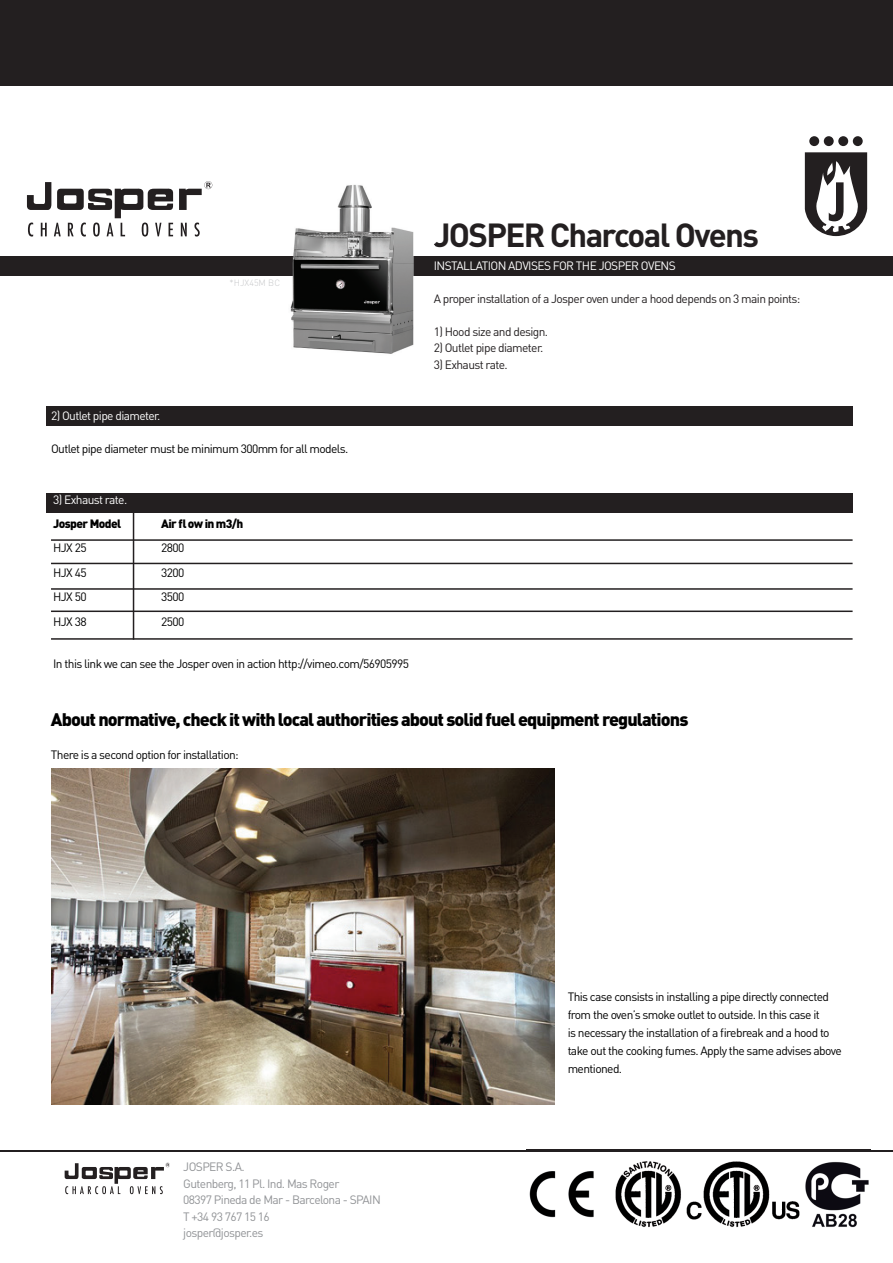
<style>
.page{position:relative;width:893px;height:1263px;background:#fff}
.page>*{position:absolute;margin:0;border:0;box-sizing:border-box;transform-origin:0 0}
.t1{font:700 33px "DIN Pro";letter-spacing:-.05em;color:#231f20}
.t2{font:900 18px "DIN Pro";letter-spacing:-.05em;color:#000}
.t3{font:12px/18px "DIN Pro";letter-spacing:-.05em;color:#000}
.t4{font:12px "DIN Pro";letter-spacing:-.05em;color:#231f20}
.t5{font:12px/16.5px "DIN Pro";letter-spacing:-.05em;color:#919396}
.t6{font:12px "DIN Pro";letter-spacing:-.05em;color:#fff}
.t7{font:900 12px "DIN Pro";letter-spacing:-.05em;color:#000}
.t8{font:300 9px "DIN Pro";color:#c7c8ca}
</style>
<div class="page">
<div style="left:0;top:0;width:893px;height:85px;background:#231f20"></div>
<svg style="left:179px;top:181px;width:33px;height:29px"></svg>
<svg style="left:27px;top:182px;width:146px;height:55px"></svg>
<svg style="left:181px;top:223px;width:6px;height:13px"></svg>
<svg style="left:194px;top:223px;width:6px;height:14px"></svg>
<svg style="left:65px;top:1163px;width:105px;height:31px"></svg>
<div style="left:0;top:256px;width:893px;height:20px;background:#231f20"></div>
<div style="left:46px;top:406px;width:807px;height:19px;background:#231f20"></div>
<hr style="left:0;top:1150px;width:893px;height:1px;background:#231f20">
<img style="left:527px;top:1149px;width:344px;height:79px">
<img style="left:527px;top:1150px;width:344px;height:1px">
<svg style="left:805px;top:152px;width:62px;height:84px"></svg>
<div style="left:809px;top:136px;width:10px;height:10px;background:#231f20;border-radius:50%"></div>
<div style="left:824px;top:136px;width:10px;height:10px;background:#231f20;border-radius:50%"></div>
<div style="left:838px;top:136px;width:10px;height:10px;background:#231f20;border-radius:50%"></div>
<div style="left:853px;top:136px;width:10px;height:10px;background:#231f20;border-radius:50%"></div>
<img style="left:293px;top:184px;width:101px;height:72px">
<img style="left:394px;top:227px;width:20px;height:126px">
<img style="left:290px;top:276px;width:104px;height:78px">
<img style="left:292px;top:256px;width:122px;height:20px">
<div style="left:46px;top:493px;width:807px;height:20px;background:#231f20"></div>
<hr style="left:51px;top:539px;width:802px;height:2px;background:#231f20">
<hr style="left:133px;top:510px;width:1px;height:130px;background:#231f20">
<hr style="left:51px;top:563px;width:802px;height:1px;background:#231f20">
<hr style="left:51px;top:588px;width:802px;height:2px;background:#231f20">
<hr style="left:51px;top:610px;width:802px;height:2px;background:#231f20">
<hr style="left:51px;top:638px;width:802px;height:2px;background:#231f20">
<img style="left:51px;top:769px;width:504px;height:336px">
<p class="t8" style="left:230px;top:276px;width:52px">*HJX45M BC</p>
<p class="t6" style="left:51px;top:407px;width:111px">2) Outlet pipe diameter.</p>
<p class="t3" style="left:51px;top:439px;width:299px">Outlet pipe diameter must be minimum 300mm for all models.</p>
<p class="t6" style="left:53px;top:491px;width:76px">3) Exhaust rate.</p>
<p class="t7" style="left:53px;top:515px;width:70px">Josper Model</p>
<p class="t7" style="left:161px;top:515px;width:84px">Air fl ow in m3/h</p>
<p class="t3" style="left:53px;top:539px;width:35px">HJX 25</p>
<p class="t3" style="left:161px;top:539px;width:25px">2800</p>
<p class="t3" style="left:53px;top:563px;width:35px">HJX 45</p>
<p class="t3" style="left:161px;top:563px;width:25px">3200</p>
<p class="t3" style="left:53px;top:587px;width:35px">HJX 50</p>
<p class="t3" style="left:161px;top:587px;width:25px">3500</p>
<p class="t3" style="left:53px;top:612px;width:35px">HJX 38</p>
<p class="t3" style="left:161px;top:612px;width:25px">2500</p>
<p class="t3" style="left:53px;top:654px;width:357px">In this link we can see the Josper oven in action http://vimeo.com/56905995</p>
<h1 class="t1" style="left:434px;top:212px;width:327px">JOSPER Charcoal Ovens</h1>
<p class="t6" style="left:434px;top:257px;width:244px">INSTALLATION ADVISES FOR THE JOSPER OVENS</p>
<p class="t4" style="left:434px;top:290px;width:368px">A proper installation of a Josper oven under a hood depends on 3 main points:</p>
<p class="t4" style="left:434px;top:323px;width:116px">1) Hood size and design.</p>
<p class="t4" style="left:434px;top:340px;width:111px">2) Outlet pipe diameter.</p>
<p class="t4" style="left:434px;top:356px;width:76px">3) Exhaust rate.</p>
<h2 class="t2" style="left:51px;top:707px;width:639px">About normative, check it with local authorities about solid fuel equipment regulations</h2>
<p class="t3" style="left:51px;top:745px;width:189px">There is a second option for installation:</p>
<p class="t5" style="left:183px;top:1158px;width:199px">JOSPER S.A.<br>Gutenberg, 11 Pl. Ind. Mas Roger<br>08397 Pineda de Mar - Barcelona - SPAIN<br>T +34 93 767 15 16<br>josper@josper.es</p>
<p class="t3" style="left:568px;top:987px;width:276px">This case consists in installing a pipe directly connected from the oven’s smoke outlet to outside. In this case it<br>is necessary the installation of a firebreak and a hood to take out the cooking fumes. Apply the same advises above mentioned.</p>
</div>
